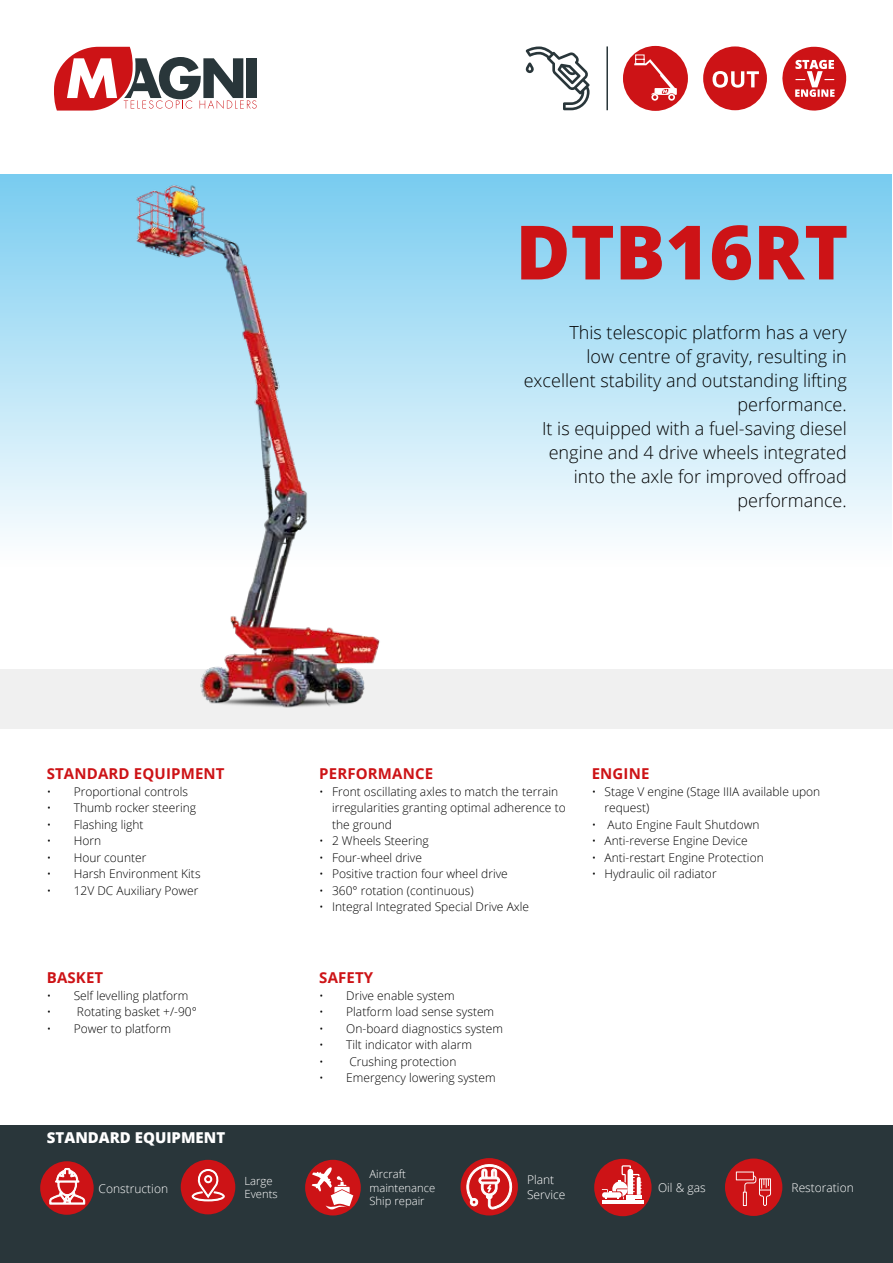
<style>
.page{position:relative;width:893px;height:1263px;background:#fff}
.page>*{position:absolute;margin:0;border:0;box-sizing:border-box;transform-origin:0 0}
.t1{font:800 75px "Open Sans";color:#cd1316}
.t2{font:300 18px/24px "Open Sans";color:#000;text-align:right}
.t3{font:700 15px "Open Sans";letter-spacing:.01em;color:#cd1316}
.t4{font:800 15px "Open Sans";color:#fff}
.t5{font:300 12px/16.5px "Open Sans";color:#000}
.t6{font:300 12px/14.4px "Open Sans";color:#fff}
.t7{font:300 11.25px/13.5px "Open Sans";color:#fff}
</style>
<div class="page">
<div style="left:0;top:1125px;width:893px;height:138px;background:#29363a"></div>
<svg style="left:54px;top:47px;width:203px;height:64px"></svg>
<svg style="left:0;top:174px;width:892px;height:496px"></svg>
<div style="left:0;top:670px;width:893px;height:59px;background:#f0f0f0"></div>
<div style="left:703px;top:46px;width:64px;height:64px;background:#cd1316;border-radius:50%"></div>
<svg style="left:712px;top:71px;width:47px;height:17px"></svg>
<img style="left:115px;top:179px;width:290px;height:529px">
<div style="left:623px;top:46px;width:65px;height:65px;background:#cd1316;border-radius:50%"></div>
<svg style="left:634px;top:54px;width:42px;height:45px"></svg>
<svg style="left:526px;top:46px;width:63px;height:64px"></svg>
<hr style="left:606px;top:46px;width:2px;height:64px;background:#29363a">
<svg style="left:782px;top:47px;width:64px;height:64px"></svg>
<div style="left:40px;top:1161px;width:54px;height:54px;background:#cd1316;border-radius:50%"></div>
<svg style="left:49px;top:1168px;width:36px;height:36px"></svg>
<div style="left:181px;top:1160px;width:54px;height:54px;background:#cd1316;border-radius:50%"></div>
<svg style="left:192px;top:1169px;width:33px;height:32px"></svg>
<div style="left:305px;top:1160px;width:56px;height:55px;background:#cd1316;border-radius:50%"></div>
<svg style="left:312px;top:1167px;width:41px;height:43px"></svg>
<div style="left:594px;top:1159px;width:58px;height:57px;background:#cd1316;border-radius:50%"></div>
<hr style="left:602px;top:1200px;width:41px;height:3px;background:#fff">
<svg style="left:602px;top:1165px;width:40px;height:34px"></svg>
<div style="left:725px;top:1158px;width:57px;height:58px;background:#cd1316;border-radius:50%"></div>
<svg style="left:736px;top:1171px;width:35px;height:35px"></svg>
<div style="left:460px;top:1158px;width:58px;height:57px;background:#cd1316;border-radius:50%"></div>
<svg style="left:467px;top:1164px;width:45px;height:45px"></svg>
<h1 class="t1" style="left:515px;top:195px;width:334px">DTB16RT</h1>
<p class="t2" style="left:524px;top:320px;width:324px">This telescopic platform has a very<br>low centre of gravity, resulting in excellent stability and outstanding lifting performance.<br>It is equipped with a fuel-saving diesel engine and 4 drive wheels integrated into the axle for improved offroad performance.</p>
<p class="t3" style="left:47px;top:763px;width:179px">STANDARD EQUIPMENT</p>
<p class="t5" style="left:47px;top:783px;width:143px">• Proportional controls</p>
<p class="t5" style="left:47px;top:799px;width:151px">• Thumb rocker steering</p>
<p class="t5" style="left:47px;top:816px;width:98px">• Flashing light</p>
<p class="t5" style="left:47px;top:832px;width:56px">• Horn</p>
<p class="t5" style="left:47px;top:849px;width:101px">• Hour counter</p>
<p class="t5" style="left:47px;top:865px;width:155px">• Harsh Environment Kits</p>
<p class="t5" style="left:47px;top:882px;width:153px">• 12V DC Auxiliary Power</p>
<p class="t3" style="left:47px;top:967px;width:58px">BASKET</p>
<p class="t5" style="left:47px;top:987px;width:143px">• Self levelling platform</p>
<p class="t5" style="left:47px;top:1003px;width:152px">• Rotating basket +/-90°</p>
<p class="t5" style="left:47px;top:1020px;width:126px">• Power to platform</p>
<p class="t4" style="left:47px;top:1126px;width:180px">STANDARD EQUIPMENT</p>
<p class="t3" style="left:319px;top:763px;width:115px">PERFORMANCE</p>
<p class="t5" style="left:332px;top:783px;width:235px;text-indent:-13px">• Front oscillating axles to match the terrain irregularities granting optimal adherence to the ground</p>
<p class="t5" style="left:319px;top:832px;width:111px">• 2 Wheels Steering</p>
<p class="t5" style="left:319px;top:849px;width:104px">• Four-wheel drive</p>
<p class="t5" style="left:319px;top:865px;width:190px">• Positive traction four wheel drive</p>
<p class="t5" style="left:319px;top:882px;width:156px">• 360° rotation (continuous)</p>
<p class="t5" style="left:319px;top:898px;width:211px">• Integral Integrated Special Drive Axle</p>
<p class="t3" style="left:319px;top:967px;width:56px">SAFETY</p>
<p class="t5" style="left:319px;top:987px;width:137px">• Drive enable system</p>
<p class="t5" style="left:319px;top:1003px;width:176px">• Platform load sense system</p>
<p class="t5" style="left:319px;top:1020px;width:185px">• On-board diagnostics system</p>
<p class="t5" style="left:319px;top:1036px;width:154px">• Tilt indicator with alarm</p>
<p class="t5" style="left:319px;top:1053px;width:139px">• Crushing protection</p>
<p class="t5" style="left:319px;top:1069px;width:178px">• Emergency lowering system</p>
<p class="t3" style="left:592px;top:763px;width:59px">ENGINE</p>
<p class="t5" style="left:604px;top:783px;width:217px;text-indent:-13px">• Stage V engine (Stage IIIA available upon request)</p>
<p class="t5" style="left:592px;top:816px;width:169px">• Auto Engine Fault Shutdown</p>
<p class="t5" style="left:592px;top:832px;width:157px">• Anti-reverse Engine Device</p>
<p class="t5" style="left:592px;top:849px;width:174px">• Anti-restart Engine Protection</p>
<p class="t5" style="left:592px;top:865px;width:126px">• Hydraulic oil radiator</p>
<p class="t6" style="left:99px;top:1181px;width:71px">Construction</p>
<p class="t7" style="left:244px;top:1173px;width:35px">Large<br>Events</p>
<p class="t7" style="left:369px;top:1167px;width:67px">Aircraft maintenance<br>Ship repair</p>
<p class="t6" style="left:527px;top:1172px;width:40px">Plant<br>Service</p>
<p class="t6" style="left:658px;top:1180px;width:49px">Oil &amp; gas</p>
<p class="t6" style="left:791px;top:1180px;width:64px">Restoration</p>
</div>
